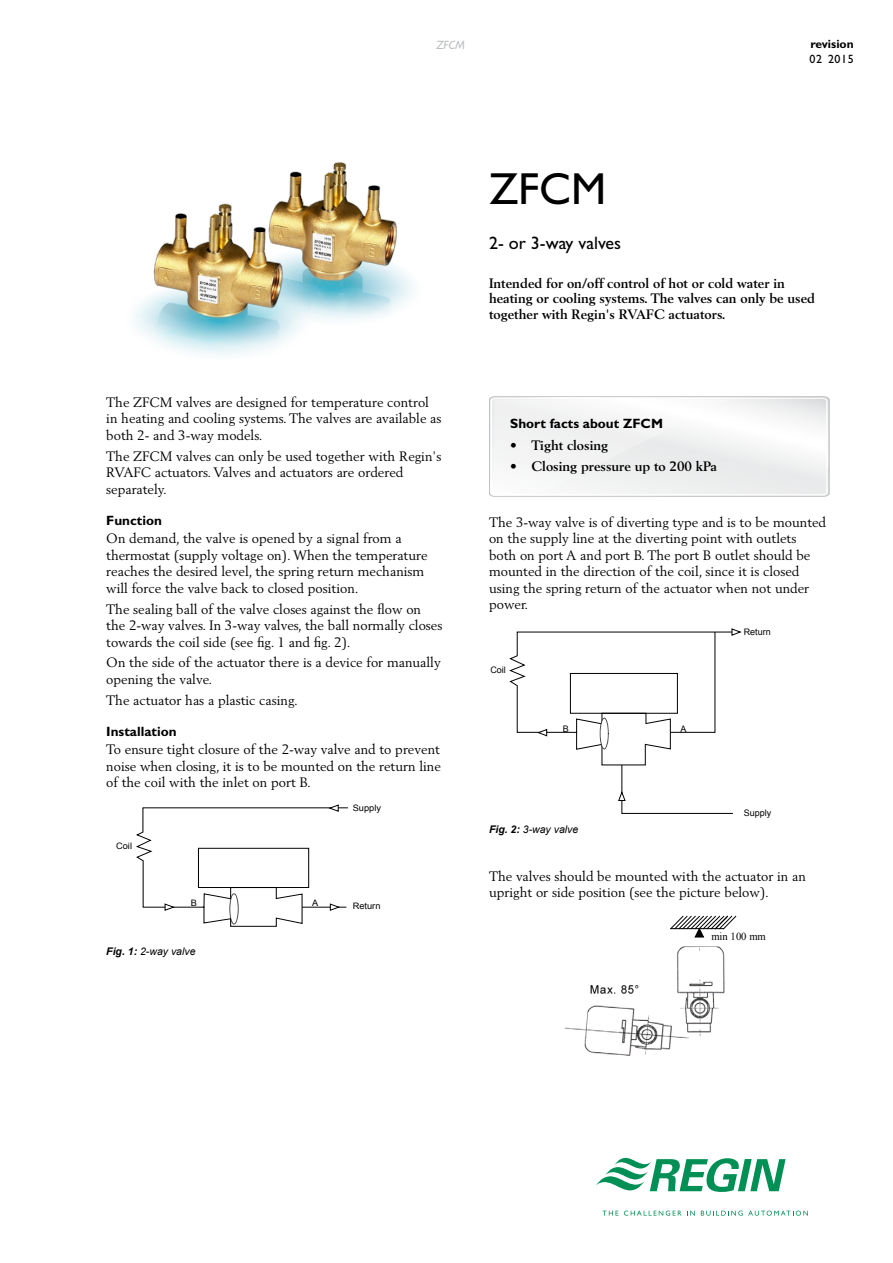
<style>
.page{position:relative;width:893px;height:1263px;background:#fff}
.page>*{position:absolute;margin:0;border:0;box-sizing:border-box;transform-origin:0 0}
.H_gill{font:45px "Gill Sans";color:#000}
.H_gill_mid{font:18px "Gill Sans";color:#000}
.body{font:13.5px/16.5px "Berling";color:#000}
.H_berling_small_bold{font:700 13.5px/15.8px "Berling";color:#000}
.H_gill_bold_small{font:700 13.5px "Gill Sans";color:#000}
.t1{font:700 12px "Gill Sans";color:#000}
.t2{font:12px "Gill Sans";letter-spacing:.045em;color:#000}
.t3{font:italic 12px "Gill Sans";color:#bcbec0}
.t4{font:10.8px "Times New Roman";letter-spacing:-.005em;color:#000}
.Bildtext{font:italic 10.5px "Arial";color:#000}
.t5{font:9px "Arial";color:#000}
.t6{font:8.85px "Arial";color:#000;scale:1.05 1}
.s1{font-weight:700}
</style>
<div class="page">
<svg style="left:596px;top:1158px;width:190px;height:34px"></svg>
<svg style="left:602px;top:1211px;width:16px;height:4px"></svg>
<svg style="left:624px;top:1210px;width:57px;height:6px"></svg>
<svg style="left:687px;top:1211px;width:8px;height:4px"></svg>
<svg style="left:701px;top:1210px;width:107px;height:6px"></svg>
<svg style="left:510px;top:629px;width:231px;height:185px"></svg>
<div style="left:600px;top:718px;width:8px;height:31px;background:#fff;border-radius:50%"></div>
<div style="left:600px;top:718px;width:8px;height:31px;border:1px dashed #000;border-radius:50%"></div>
<img style="left:564px;top:946px;width:161px;height:110px">
<svg style="left:670px;top:916px;width:66px;height:22px"></svg>
<svg style="left:489px;top:396px;width:340px;height:100px"></svg>
<svg style="left:137px;top:805px;width:211px;height:121px"></svg>
<div style="left:230px;top:894px;width:8px;height:30px;background:#fff;border-radius:50%"></div>
<div style="left:230px;top:893px;width:8px;height:31px;border:1px dashed #000;border-radius:50%"></div>
<img style="left:288px;top:162px;width:126px;height:158px">
<img style="left:134px;top:199px;width:183px;height:156px">
<p class="t3" style="left:437px;top:39px;width:30px">ZFCM</p>
<p class="t1" style="left:810px;top:37px;width:45px">revision</p>
<p class="t2" style="left:809px;top:52px;width:46px">02 2015</p>
<p class="body" style="left:106px;top:394px;width:337px">The ZFCM valves are designed for temperature control in heating and cooling systems. The valves are available as both 2- and 3-way models.</p>
<p class="body" style="left:106px;top:447px;width:337px">The ZFCM valves can only be used together with Regin's<br>RVAFC actuators. Valves and actuators are ordered separately.</p>
<p class="H_gill_bold_small" style="left:106px;top:512px;width:57px">Function</p>
<p class="body" style="left:106px;top:530px;width:323px">On demand, the valve is opened by a signal from a thermostat (supply voltage on). When the temperature reaches the desired level, the spring return mechanism will force the valve back to closed position.</p>
<p class="body" style="left:106px;top:600px;width:338px">The sealing ball of the valve closes against the flow on the 2-way valves. In 3-way valves, the ball normally closes towards the coil side (see fig. 1 and fig. 2).</p>
<p class="body" style="left:106px;top:654px;width:336px">On the side of the actuator there is a device for manually opening the valve.</p>
<p class="body" style="left:106px;top:691px;width:193px">The actuator has a plastic casing.</p>
<p class="H_gill_bold_small" style="left:106px;top:723px;width:72px">Installation</p>
<p class="body" style="left:106px;top:741px;width:336px;text-align:justify">To ensure tight closure of the 2-way valve and to prevent noise when closing, it is to be mounted on the return line of the coil with the inlet on port B.</p>
<p class="t6" style="left:116px;top:840px;width:17px">Coil</p>
<p class="t6" style="left:191px;top:897px;width:7px">B</p>
<p class="t6" style="left:312px;top:897px;width:7px">A</p>
<p class="Bildtext" style="left:106px;top:944px;width:91px"><span class="s1">Fig. 1:</span> 2-way valve</p>
<p class="t6" style="left:353px;top:802px;width:28px">Supply</p>
<p class="t6" style="left:353px;top:900px;width:28px">Return</p>
<p class="H_gill" style="left:489px;top:163px;width:119px">ZFCM</p>
<p class="H_gill_mid" style="left:489px;top:233px;width:134px">2- or 3-way valves</p>
<p class="H_berling_small_bold" style="left:489px;top:275px;width:328px">Intended for on/off control of hot or cold water in heating or cooling systems. The valves can only be used together with Regin's RVAFC actuators.</p>
<p class="H_gill_bold_small" style="left:510px;top:416px;width:154px">Short facts about ZFCM</p>
<p class="H_berling_small_bold" style="left:510px;top:438px;width:99px">• Tight closing</p>
<p class="H_berling_small_bold" style="left:510px;top:458px;width:208px">• Closing pressure up to 200 kPa</p>
<p class="body" style="left:489px;top:514px;width:339px">The 3-way valve is of diverting type and is to be mounted on the supply line at the diverting point with outlets both on port A and port B. The port B outlet should be mounted in the direction of the coil, since it is closed using the spring return of the actuator when not under power.</p>
<p class="t5" style="left:744px;top:626px;width:28px">Return</p>
<p class="t5" style="left:490px;top:664px;width:17px">Coil</p>
<p class="t5" style="left:563px;top:723px;width:7px">B</p>
<p class="t5" style="left:681px;top:723px;width:7px">A</p>
<p class="t5" style="left:744px;top:807px;width:29px">Supply</p>
<p class="Bildtext" style="left:489px;top:822px;width:91px"><span class="s1">Fig. 2:</span> 3-way valve</p>
<p class="body" style="left:489px;top:868px;width:318px">The valves should be mounted with the actuator in an upright or side position (see the picture below).</p>
<p class="t4" style="left:711px;top:929px;width:56px">min 100 mm</p>
</div>
